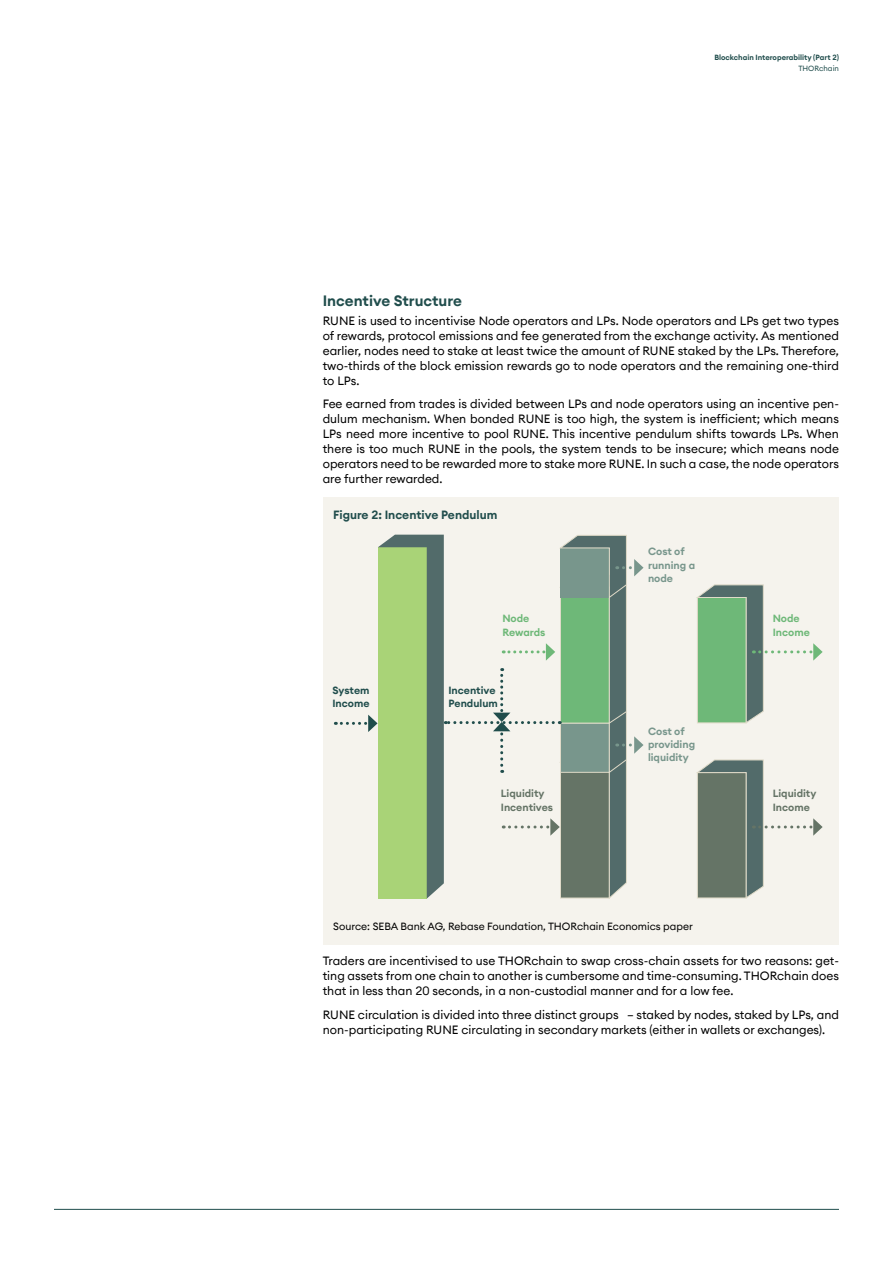
<style>
.page{position:relative;width:893px;height:1263px;background:#fff}
.page>*{position:absolute;margin:0;border:0;box-sizing:border-box;transform-origin:0 0}
.t1{font:600 15px "Seba Euclid";color:#204d4c}
.t2{font:12px/15px "Seba Euclid";color:#000;text-align:justify}
.t3{font:600 12px "Seba Euclid";color:#204d4c}
.t4{font:10.5px "Seba Euclid";color:#000}
.t5{font:600 10.5px/13.5px "Seba Euclid";color:#78968c}
.t6{font:600 10.5px/13.5px "Seba Euclid";color:#657466}
.t7{font:600 10.5px/13.5px "Seba Euclid";color:#204d4c}
.t8{font:600 10.5px/13.5px "Seba Euclid";color:#6eb878}
.t9{font:600 7.5px "Seba Euclid";color:#204d4c}
.t10{font:7.5px "Seba Euclid";color:#204d4c}
</style>
<div class="page">
<hr style="left:54px;top:1209px;width:785px;height:1px;background:#204d4c">
<div style="left:323px;top:498px;width:515px;height:447px;background:#f5f3ed"></div>
<svg style="left:696px;top:584px;width:127px;height:140px"></svg>
<svg style="left:696px;top:759px;width:127px;height:140px"></svg>
<svg style="left:335px;top:535px;width:308px;height:364px"></svg>
<p class="t9" style="left:714px;top:53px;width:126px">Blockchain Interoperability (Part 2)</p>
<p class="t10" style="left:798px;top:63px;width:42px">THORchain</p>
<p class="t1" style="left:323px;top:290px;width:141px">Incentive Structure</p>
<p class="t2" style="left:323px;top:313px;width:518px">RUNE is used to incentivise Node operators and LPs. Node operators and LPs get two types of rewards, protocol emissions and fee generated from the exchange activity. As mentioned earlier, nodes need to stake at least twice the amount of RUNE staked by the LPs. Therefore, two-thirds of the block emission rewards go to node operators and the remaining one-third to LPs.</p>
<p class="t2" style="left:323px;top:396px;width:518px">Fee earned from trades is divided between LPs and node operators using an incentive pen&shy;dulum mechanism. When bonded RUNE is too high, the system is inefficient; which means LPs need more incentive to pool RUNE. This incentive pendulum shifts towards LPs. When there is too much RUNE in the pools, the system tends to be insecure; which means node operators need to be rewarded more to stake more RUNE. In such a case, the node operators are further rewarded.</p>
<p class="t3" style="left:333px;top:507px;width:166px">Figure 2: Incentive Pendulum</p>
<p class="t8" style="left:502px;top:612px;width:45px">Node<br>Rewards</p>
<p class="t7" style="left:332px;top:683px;width:39px">System<br>Income</p>
<p class="t7" style="left:448px;top:683px;width:51px">Incentive<br>Pendulum</p>
<p class="t6" style="left:501px;top:787px;width:54px">Liquidity<br>Incentives</p>
<p class="t5" style="left:648px;top:545px;width:49px">Cost of running a node</p>
<p class="t5" style="left:648px;top:724px;width:49px">Cost of providing liquidity</p>
<p class="t4" style="left:333px;top:920px;width:361px">Source: SEBA Bank AG, Rebase Foundation, THORchain Economics paper</p>
<p class="t8" style="left:773px;top:612px;width:39px">Node<br>Income</p>
<p class="t6" style="left:773px;top:787px;width:45px">Liquidity<br>Income</p>
<p class="t2" style="left:323px;top:953px;width:518px">Traders are incentivised to use THORchain to swap cross-chain assets for two reasons: get&shy;ting assets from one chain to another is cumbersome and time-consuming. THORchain does that in less than 20 seconds, in a non-custodial manner and for a low fee.</p>
<p class="t2" style="left:323px;top:1007px;width:518px">RUNE circulation is divided into three distinct groups – staked by nodes, staked by LPs, and non-participating RUNE circulating in secondary markets (either in wallets or exchanges).</p>
</div>
